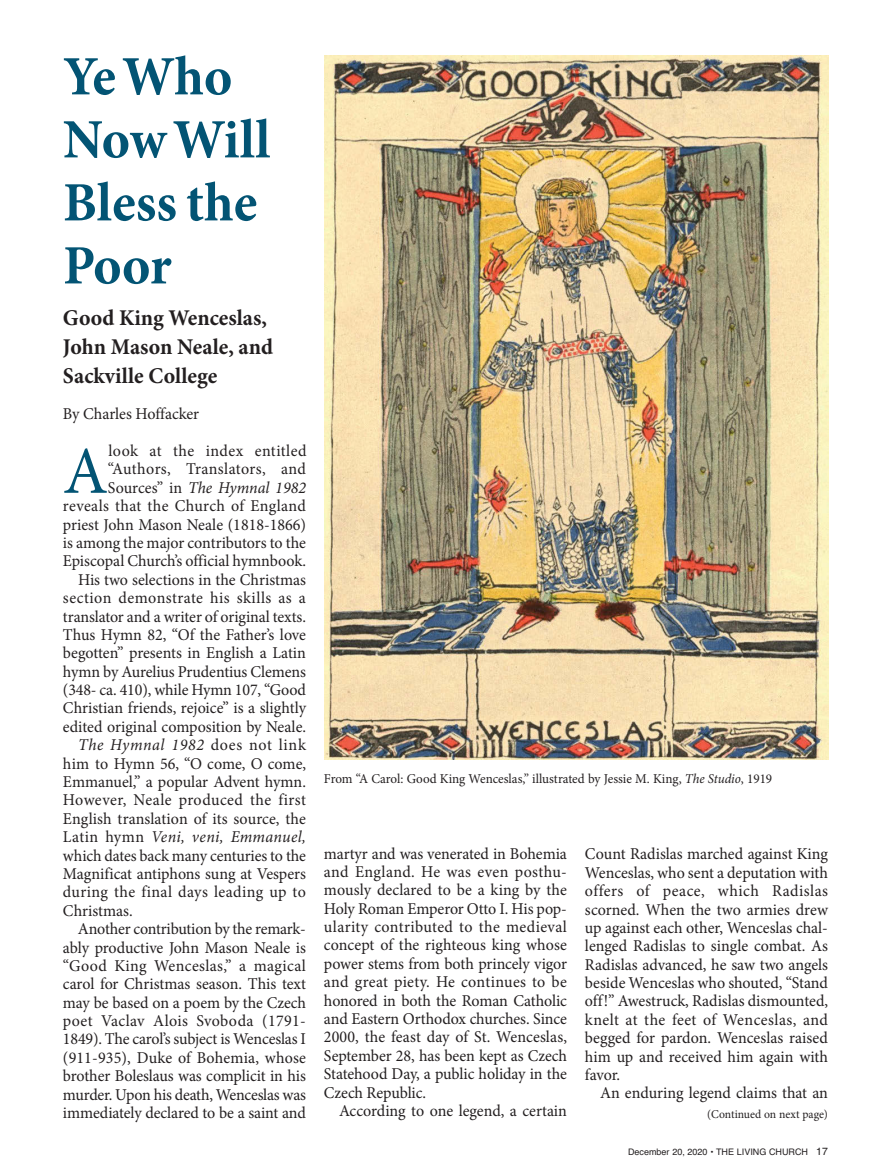
<style>
.page{position:relative;width:891px;height:1175px;background:#fff}
.page>*{position:absolute;margin:0;border:0;box-sizing:border-box;transform-origin:0 0}
.t1{font:67.05px "Minion Pro";color:#035474}
.t2{font:700 55.5px/63px "Minion Pro";color:#035474}
.t3{font:700 22.5px/28.5px "Minion Pro";color:#231f20}
.t4{font:16.5px/18.5px "Minion Pro";color:#231f20;text-align:justify}
.t5{font:16.5px "Minion Pro";letter-spacing:.025em;color:#231f20}
.t6{font:16.5px "Minion Pro";letter-spacing:.03em;color:#231f20}
.t7{font:italic 16.5px "Minion Pro";letter-spacing:.01em;color:#231f20}
.t8{font:16.5px "Minion Pro";letter-spacing:.02em;color:#231f20}
.t9{font:italic 16.5px "Minion Pro";letter-spacing:.04em;color:#231f20}
.t10{font:13.5px "Minion Pro";color:#231f20}
.t11{font:12px "Minion Pro";color:#231f20}
.t12{font:9px "Helvetica";color:#231f20}
.s1{font-style:normal}
.s2{font-style:italic}
.s3{font-size:10.5px}
</style>
<div class="page">
<img style="left:324px;top:56px;width:504px;height:703px">
<h2 class="t2" style="left:63px;top:50px;width:209px">Ye Who<br>Now Will<br>Bless the<br>Poor</h2>
<h3 class="t3" style="left:63px;top:306px;width:212px">Good King Wenceslas,<br>John Mason Neale, and<br>Sackville College</h3>
<p class="t4" style="left:63px;top:406px;width:138px">By Charles Hoffacker</p>
<h1 class="t1" style="left:63px;top:446px;width:46px">A</h1>
<p class="t6" style="left:108px;top:444px;width:200px">look at the index entitled</p>
<p class="t8" style="left:108px;top:463px;width:200px">“Authors, Translators, and</p>
<p class="t7" style="left:108px;top:481px;width:200px"><span class="s1">sources” in</span> The Hymnal 1982</p>
<p class="t5" style="left:63px;top:499px;width:245px">reveals that the Church of England</p>
<p class="t4" style="left:63px;top:516px;width:245px">priest John Mason neale (1818-1866)</p>
<p class="t4" style="left:63px;top:535px;width:245px">is among the major contributors to the</p>
<p class="t4" style="left:63px;top:553px;width:245px">Episcopal Church’s official hymnbook.</p>
<p class="t4" style="left:78px;top:571px;width:230px">His two selections in the Christmas</p>
<p class="t6" style="left:63px;top:591px;width:244px">section demonstrate his skills as a</p>
<p class="t4" style="left:63px;top:608px;width:244px">translator and a writer of original texts.</p>
<p class="t4" style="left:63px;top:627px;width:245px">Thus Hymn 82, “of the Father’s love</p>
<p class="t4" style="left:63px;top:645px;width:245px">begotten” presents in English a latin</p>
<p class="t4" style="left:63px;top:663px;width:244px">hymn by Aurelius Prudentius Clemens</p>
<p class="t4" style="left:63px;top:682px;width:245px">(348- ca. 410), while Hymn 107, “Good</p>
<p class="t4" style="left:63px;top:700px;width:245px">Christian friends, rejoice” is a slightly</p>
<p class="t4" style="left:63px;top:719px;width:245px">edited original composition by neale.</p>
<p class="t9" style="left:78px;top:738px;width:229px">The Hymnal 1982 <span class="s1">does not link</span></p>
<p class="t4" style="left:63px;top:755px;width:245px">him to Hymn 56, “o come, o come,</p>
<p class="t4" style="left:63px;top:774px;width:245px">Emmanuel,” a popular Advent hymn.</p>
<p class="t6" style="left:63px;top:794px;width:244px">However, neale produced the first</p>
<p class="t4" style="left:63px;top:810px;width:244px">English translation of its source, the</p>
<p class="t7" style="left:63px;top:830px;width:245px"><span class="s1">latin hymn</span> Veni, veni, Emmanuel,</p>
<p class="t4" style="left:63px;top:847px;width:244px">which dates back many centuries to the</p>
<p class="t4" style="left:63px;top:866px;width:245px">Magnificat antiphons sung at Vespers</p>
<p class="t5" style="left:63px;top:885px;width:245px">during the final days leading up to</p>
<p class="t4" style="left:63px;top:902px;width:71px">Christmas.</p>
<p class="t4" style="left:78px;top:921px;width:229px">Another contribution by the remark-</p>
<p class="t4" style="left:63px;top:939px;width:245px">ably productive John Mason neale is</p>
<p class="t5" style="left:63px;top:959px;width:245px">“Good King Wenceslas,” a magical</p>
<p class="t4" style="left:63px;top:976px;width:245px">carol for Christmas season. This text</p>
<p class="t4" style="left:63px;top:994px;width:245px">may be based on a poem by the Czech</p>
<p class="t5" style="left:63px;top:1014px;width:245px">poet Vaclav Alois svoboda (1791-</p>
<p class="t4" style="left:63px;top:1031px;width:245px">1849). The carol’s subject is Wenceslas i</p>
<p class="t4" style="left:63px;top:1049px;width:244px">(911-935), duke of Bohemia, whose</p>
<p class="t4" style="left:63px;top:1068px;width:244px">brother Boleslaus was complicit in his</p>
<p class="t4" style="left:63px;top:1086px;width:245px">murder. Upon his death, Wenceslas was</p>
<p class="t4" style="left:63px;top:1105px;width:245px">immediately declared to be a saint and</p>
<p class="t10" style="left:324px;top:773px;width:450px">From “A Carol: Good King Wenceslas,” illustrated by Jessie M. King, <span class="s2">The Studio</span>, 1919</p>
<p class="t4" style="left:324px;top:845px;width:245px">martyr and was venerated in Bohemia and England. He was even posthu&shy;mously declared to be a king by the Holy roman Emperor otto i. His pop&shy;ularity contributed to the medieval concept of the righteous king whose power stems from both princely vigor and great piety. He continues to be honored in both the roman Catholic and Eastern orthodox churches. since 2000, the feast day of st. Wenceslas, september 28, has been kept as Czech statehood day, a public holiday in the Czech republic.</p>
<p class="t4" style="left:339px;top:1102px;width:230px">According to one legend, a certain</p>
<p class="t4" style="left:585px;top:846px;width:245px">Count radislas marched against King Wenceslas, who sent a deputation with offers of peace, which radislas scorned. When the two armies drew up against each other, Wenceslas chal&shy;lenged radislas to single combat. As radislas advanced, he saw two angels beside Wenceslas who shouted, “stand off!” Awestruck, radislas dismounted, knelt at the feet of Wenceslas, and begged for pardon. Wenceslas raised him up and received him again with favor.</p>
<p class="t4" style="left:600px;top:1085px;width:230px">An enduring legend claims that an</p>
<p class="t11" style="left:707px;top:1109px;width:122px">(Continued on next page)</p>
<p class="t12" style="left:628px;top:1147px;width:201px">December 20, 2020 • THe LIVInG CHURCH <span class="s3">17</span></p>
</div>
